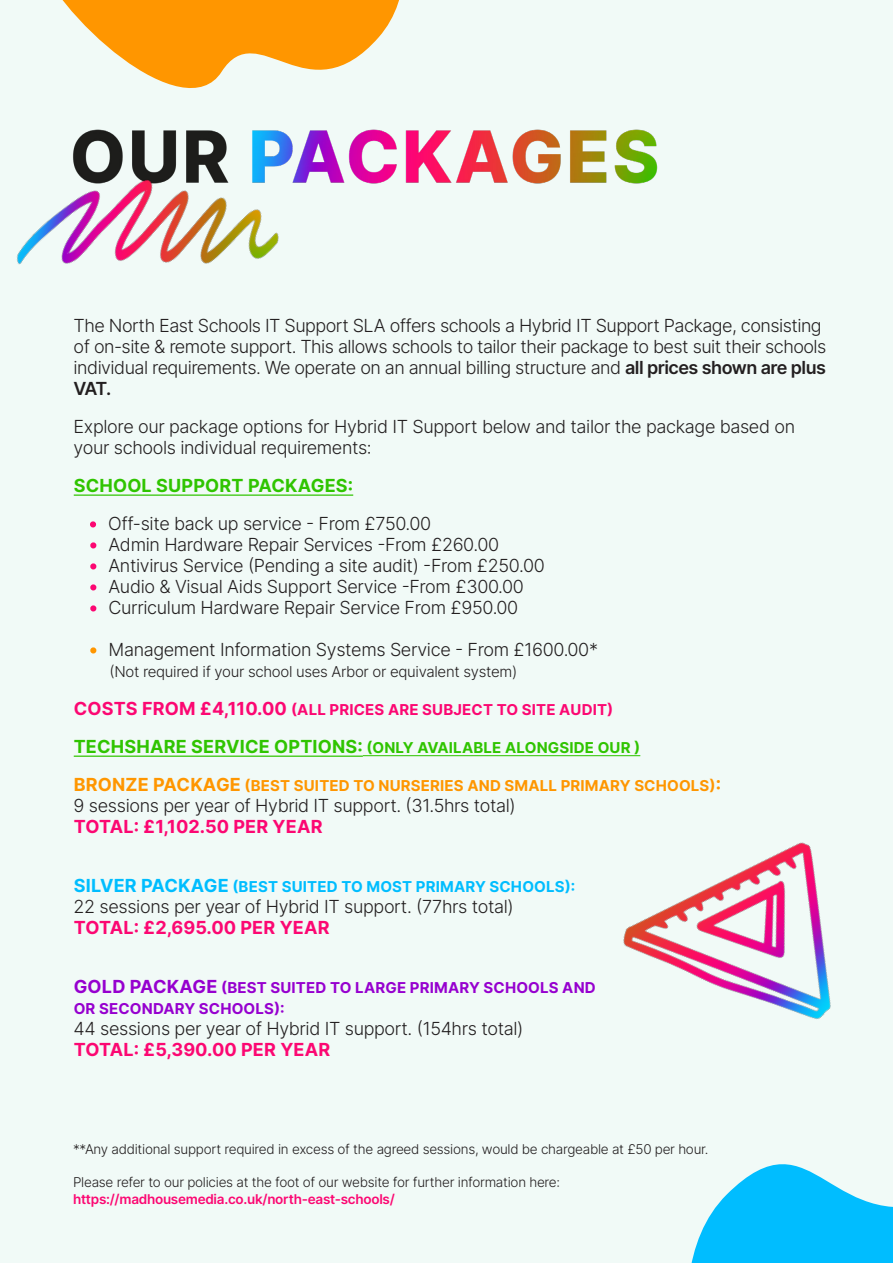
<style>
.page{position:relative;width:893px;height:1263px;background:#f1faf7}
.page>*{position:absolute;margin:0;border:0;box-sizing:border-box;transform-origin:0 0}
.t1{font:300 18px/21px "Inter";letter-spacing:-.02em;color:#231f20}
.t2{font:700 18px "Inter";letter-spacing:.01em;color:#2fc400}
.t3{font:700 15px/21px "Inter";letter-spacing:.01em;color:#9600cf}
.t4{font:700 15px "Inter";letter-spacing:.01em;color:#ff9600}
.t5{font:300 15px "Inter";letter-spacing:-.02em;color:#231f20}
.t6{font:700 15px "Inter";letter-spacing:.01em;color:#2fc400}
.t7{font:700 15px "Inter";letter-spacing:.01em;color:#fc0772}
.t8{font:700 15px "Inter";letter-spacing:.01em;color:#00bdff}
.t9{font:300 13.5px/16.5px "Inter";letter-spacing:-.02em;color:#231f20}
.s1{font-weight:600}
.s2{font-weight:700;color:#fc0772}
.s3{font-weight:700;color:#ff9600}
.s4{font-size:18px}
.s5{font-weight:600;color:#fc0772}
</style>
<div class="page">
<img style="left:370px;top:129px;width:288px;height:55px">
<hr style="left:74px;top:494px;width:279px;height:2px;background:#2fc400">
<hr style="left:74px;top:755px;width:289px;height:2px;background:#2fc400">
<hr style="left:363px;top:755px;width:277px;height:1px;background:#2fc400">
<img style="left:17px;top:130px;width:353px;height:135px">
<svg style="left:691px;top:1164px;width:202px;height:99px"></svg>
<img style="left:623px;top:842px;width:208px;height:177px">
<svg style="left:62px;top:0;width:388px;height:130px"></svg>
<p class="t1" style="left:74px;top:315px;width:754px">The North East Schools IT Support SLA offers schools a Hybrid IT Support Package, consisting of on-site &amp; remote support. This allows schools to tailor their package to best suit their schools individual requirements. We operate on an annual billing structure and <span class="s1">all prices shown are plus VAT.</span></p>
<p class="t1" style="left:74px;top:416px;width:723px">Explore our package options for Hybrid IT Support below and tailor the package based on your schools individual requirements:</p>
<p class="t2" style="left:74px;top:472px;width:281px">SCHOOL SUPPORT PACKAGES:</p>
<p class="t1" style="left:90px;top:513px;width:456px"><span class="s2">·</span> Off-site back up service - From £750.00<br><span class="s2">·</span> Admin Hardware Repair Services -From £260.00<br><span class="s2">·</span> Antivirus Service (Pending a site audit) -From £250.00 <span class="s2">·</span> Audio &amp; Visual Aids Support Service -From £300.00<br><span class="s2">·</span> Curriculum Hardware Repair Service From £950.00</p>
<p class="t1" style="left:91px;top:639px;width:509px"><span class="s3">·</span> Management Information Systems Service - From £1600.00*</p>
<p class="t5" style="left:109px;top:661px;width:409px">(Not required if your school uses Arbor or equivalent system)</p>
<p class="t7" style="left:74px;top:699px;width:541px"><span class="s4">COSTS FROM £4,110.00</span> (ALL PRICES ARE SUBJECT TO SITE AUDIT)</p>
<p class="t6" style="left:74px;top:737px;width:568px"><span class="s4">TECHSHARE SERVICE OPTIONS:</span> (ONLY AVAILABLE ALONGSIDE OUR )</p>
<p class="t4" style="left:74px;top:775px;width:649px"><span class="s4">BRONZE PACKAGE</span> (BEST SUITED TO NURSERIES AND SMALL PRIMARY SCHOOLS)<span class="s4">:</span></p>
<p class="t1" style="left:74px;top:795px;width:444px">9 sessions per year of Hybrid IT support. (31.5hrs total)<br><span class="s2">TOTAL: £1,102.50 PER YEAR</span></p>
<p class="t8" style="left:74px;top:876px;width:503px"><span class="s4">SILVER PACKAGE</span> (BEST SUITED TO MOST PRIMARY SCHOOLS):</p>
<p class="t1" style="left:74px;top:896px;width:442px">22 sessions per year of Hybrid IT support. (77hrs total)<br><span class="s2">TOTAL: £2,695.00 PER YEAR</span></p>
<p class="t3" style="left:74px;top:977px;width:524px"><span class="s4">GOLD PACKAGE</span> (BEST SUITED TO LARGE PRIMARY SCHOOLS AND<br>OR SECONDARY SCHOOLS):</p>
<p class="t1" style="left:74px;top:1018px;width:451px">44 sessions per year of Hybrid IT support. (154hrs total)<br><span class="s2">TOTAL: £5,390.00 PER YEAR</span></p>
<p class="t9" style="left:73px;top:1140px;width:637px">**Any additional support required in excess of the agreed sessions, would be chargeable at £50 per hour.</p>
<p class="t9" style="left:73px;top:1174px;width:488px">Please refer to our policies at the foot of our website for further information here: <span class="s5">https://madhousemedia.co.uk/north-east-schools/</span></p>
</div>
